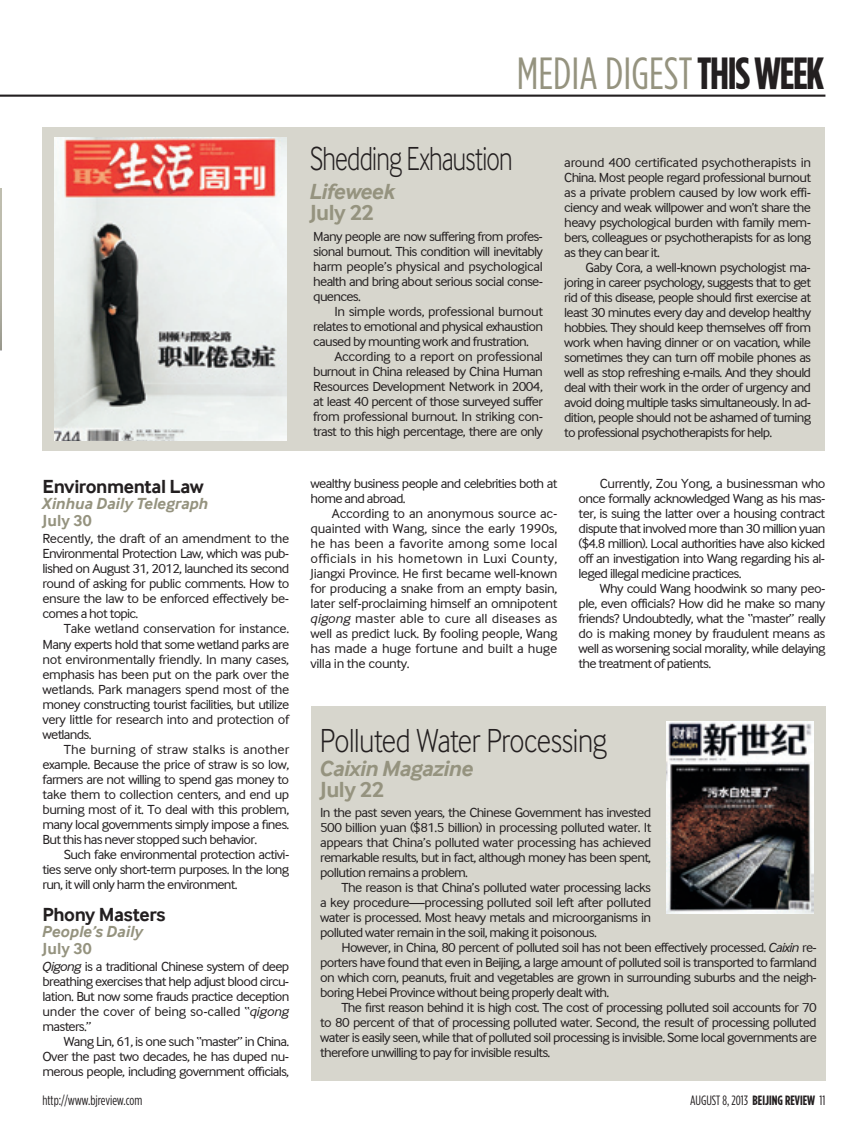
<style>
.page{position:relative;width:868px;height:1136px;background:#fff}
.page>*{position:absolute;margin:0;border:0;box-sizing:border-box;transform-origin:0 0}
.t1{font:condensed 45px "Gotham HTF";color:#95937f}
.t2{font:34.5px "Inter Face Da Ma Lt";letter-spacing:-.02em;color:#231f20;scale:.85 1}
.t3{font:34.5px "Inter Face Da Ma Lt";letter-spacing:-.02em;color:#231f20;scale:.76 1}
.t4{font:italic 700 22.5px "Inter Face Da Ma";letter-spacing:-.025em;color:#95937f}
.t5{font:700 22.5px "Inter Face Da Ma";letter-spacing:-.02em;color:#95937f}
.t6{font:700 19.5px "Inter Face Da Ma";letter-spacing:-.02em;color:#231f20}
.t7{font:italic 700 16.5px "Inter Face Da Ma";color:#95937f}
.t8{font:700 16.5px "Inter Face Da Ma";letter-spacing:.005em;color:#95937f}
.t9{font:13.5px/15px "Inter Face Da Ma";letter-spacing:-.05em;color:#231f20;text-align:justify;scale:1.05 1}
.t10{font:condensed 13.5px "Gotham HTF";color:#231f20}
.s1{font-weight:700;color:#231f20}
.s2{font-style:italic}
.s3{font-weight:700}
</style>
<div class="page">
<div style="left:310px;top:706px;width:515px;height:374px;background:#d7d6cd"></div>
<hr style="left:0;top:95px;width:825px;height:2px;background:#231f20">
<svg style="left:0;top:188px;width:1px;height:162px"></svg>
<div style="left:43px;top:128px;width:782px;height:323px;background:#d7d6cd"></div>
<img style="left:666px;top:721px;width:147px;height:192px">
<img style="left:55px;top:138px;width:231px;height:303px">
<h1 class="t1" style="left:517px;top:49px;width:309px">MEDIA DIGEST<span class="s1">THIS WEEK</span></h1>
<h3 class="t6" style="left:43px;top:475px;width:163px">Environmental Law</h3>
<p class="t7" style="left:43px;top:494px;width:167px">Xinhua Daily Telegraph</p>
<p class="t8" style="left:43px;top:510px;width:51px">July 30</p>
<p class="t9" style="left:43px;top:531px;width:236px">Recently, the draft of an amendment to the Environmental Protection Law, which was pub&shy;lished on August 31, 2012, launched its second round of asking for public comments. How to ensure the law to be enforced effectively be&shy;comes a hot topic.</p>
<p class="t9" style="left:43px;top:621px;width:236px;text-indent:21px">Take wetland conservation for instance.<br>Many experts hold that some wetland parks are not environmentally friendly. In many cases, emphasis has been put on the park over the wetlands. Park managers spend most of the money constructing tourist facilities, but utilize very little for research into and protection of wetlands.</p>
<p class="t9" style="left:43px;top:741px;width:236px;text-indent:21px">The burning of straw stalks is another example. Because the price of straw is so low, farmers are not willing to spend gas money to take them to collection centers, and end up burning most of it. To deal with this problem, many local governments simply impose a fines.<br>But this has never stopped such behavior.</p>
<p class="t9" style="left:43px;top:846px;width:236px;text-indent:21px">Such fake environmental protection activi&shy;ties serve only short-term purposes. In the long run, it will only harm the environment.</p>
<h3 class="t6" style="left:43px;top:902px;width:125px">Phony Masters</h3>
<p class="t7" style="left:43px;top:922px;width:102px">People’s Daily</p>
<p class="t8" style="left:43px;top:938px;width:51px">July 30</p>
<p class="t9" style="left:43px;top:959px;width:236px"><span class="s2">Qigong</span> is a traditional Chinese system of deep breathing exercises that help adjust blood circu&shy;lation. But now some frauds practice deception under the cover of being so-called “<span class="s2">qigong </span>masters.”</p>
<p class="t9" style="left:43px;top:1034px;width:236px;text-indent:21px">Wang Lin, 61, is one such “master” in China.<br>Over the past two decades, he has duped nu&shy;merous people, including government officials,</p>
<h2 class="t3" style="left:310px;top:139px;width:268px">Shedding Exhaustion</h2>
<h3 class="t4" style="left:310px;top:178px;width:87px">Lifeweek</h3>
<h3 class="t5" style="left:310px;top:199px;width:65px">July 22</h3>
<p class="t9" style="left:313px;top:229px;width:220px">Many people are now suffering from profes&shy;sional burnout. This condition will inevitably harm people’s physical and psychological health and bring about serious social conse&shy;quences.</p>
<p class="t9" style="left:313px;top:304px;width:220px;text-indent:21px">In simple words, professional burnout relates to emotional and physical exhaustion caused by mounting work and frustration.</p>
<p class="t9" style="left:313px;top:349px;width:220px;text-indent:21px">According to a report on professional burnout in China released by China Human Resources Development Network in 2004, at least 40 percent of those surveyed suffer from professional burnout. In striking con&shy;trast to this high percentage, there are only</p>
<p class="t9" style="left:564px;top:154px;width:236px">around 400 certificated psychotherapists in China. Most people regard professional burnout as a private problem caused by low work effi&shy;ciency and weak willpower and won’t share the heavy psychological burden with family mem&shy;bers, colleagues or psychotherapists for as long as they can bear it.</p>
<p class="t9" style="left:564px;top:259px;width:236px;text-indent:21px">Gaby Cora, a well-known psychologist ma&shy;joring in career psychology, suggests that to get rid of this disease, people should first exercise at least 30 minutes every day and develop healthy hobbies. They should keep themselves off from work when having dinner or on vacation, while sometimes they can turn off mobile phones as well as stop refreshing e-mails. And they should deal with their work in the order of urgency and avoid doing multiple tasks simultaneously. In ad&shy;dition, people should not be ashamed of turning to professional psychotherapists for help.</p>
<p class="t9" style="left:310px;top:475px;width:236px">wealthy business people and celebrities both at home and abroad.</p>
<p class="t9" style="left:310px;top:505px;width:236px;text-indent:21px">According to an anonymous source ac&shy;quainted with Wang, since the early 1990s, he has been a favorite among some local officials in his hometown in Luxi County, Jiangxi Province. He first became well-known for producing a snake from an empty basin, later self-proclaiming himself an omnipotent <span class="s2">qigong</span> master able to cure all diseases as well as predict luck. By fooling people, Wang has made a huge fortune and built a huge villa in the county.</p>
<p class="t9" style="left:578px;top:475px;width:236px;text-indent:21px">Currently, Zou Yong, a businessman who once formally acknowledged Wang as his mas&shy;ter, is suing the latter over a housing contract dispute that involved more than 30 million yuan ($4.8 million). Local authorities have also kicked off an investigation into Wang regarding his al&shy;leged illegal medicine practices.</p>
<p class="t9" style="left:578px;top:580px;width:236px;text-indent:21px">Why could Wang hoodwink so many peo&shy;ple, even officials? How did he make so many friends? Undoubtedly, what the “master” really do is making money by fraudulent means as well as worsening social morality, while delaying the treatment of patients.</p>
<h2 class="t2" style="left:320px;top:721px;width:339px">Polluted Water Processing</h2>
<h3 class="t4" style="left:320px;top:755px;width:155px">Caixin Magazine</h3>
<h3 class="t5" style="left:320px;top:776px;width:65px">July 22</h3>
<p class="t9" style="left:320px;top:804px;width:317px">In the past seven years, the Chinese Government has invested 500 billion yuan ($81.5 billion) in processing polluted water. It appears that China’s polluted water processing has achieved remarkable results, but in fact, although money has been spent, pollution remains a problem.</p>
<p class="t9" style="left:320px;top:879px;width:317px;text-indent:21px">The reason is that China’s polluted water processing lacks a key procedure—processing polluted soil left after polluted water is processed. Most heavy metals and microorganisms in polluted water remain in the soil, making it poisonous.</p>
<p class="t9" style="left:320px;top:939px;width:474px;text-indent:21px">However, in China, 80 percent of polluted soil has not been effectively processed. <span class="s2">Caixin</span> re&shy;porters have found that even in Beijing, a large amount of polluted soil is transported to farmland on which corn, peanuts, fruit and vegetables are grown in surrounding suburbs and the neigh&shy;boring Hebei Province without being properly dealt with.</p>
<p class="t9" style="left:320px;top:999px;width:474px;text-indent:21px">The first reason behind it is high cost. The cost of processing polluted soil accounts for 70 to 80 percent of that of processing polluted water. Second, the result of processing polluted water is easily seen, while that of polluted soil processing is invisible. Some local governments are therefore unwilling to pay for invisible results.</p>
<p class="t10" style="left:43px;top:1092px;width:101px">http://www.bjreview.com</p>
<p class="t10" style="left:690px;top:1092px;width:137px">AUGUST 8, 2013 <span class="s3">BEIJING REVIEW</span> 11</p>
</div>
